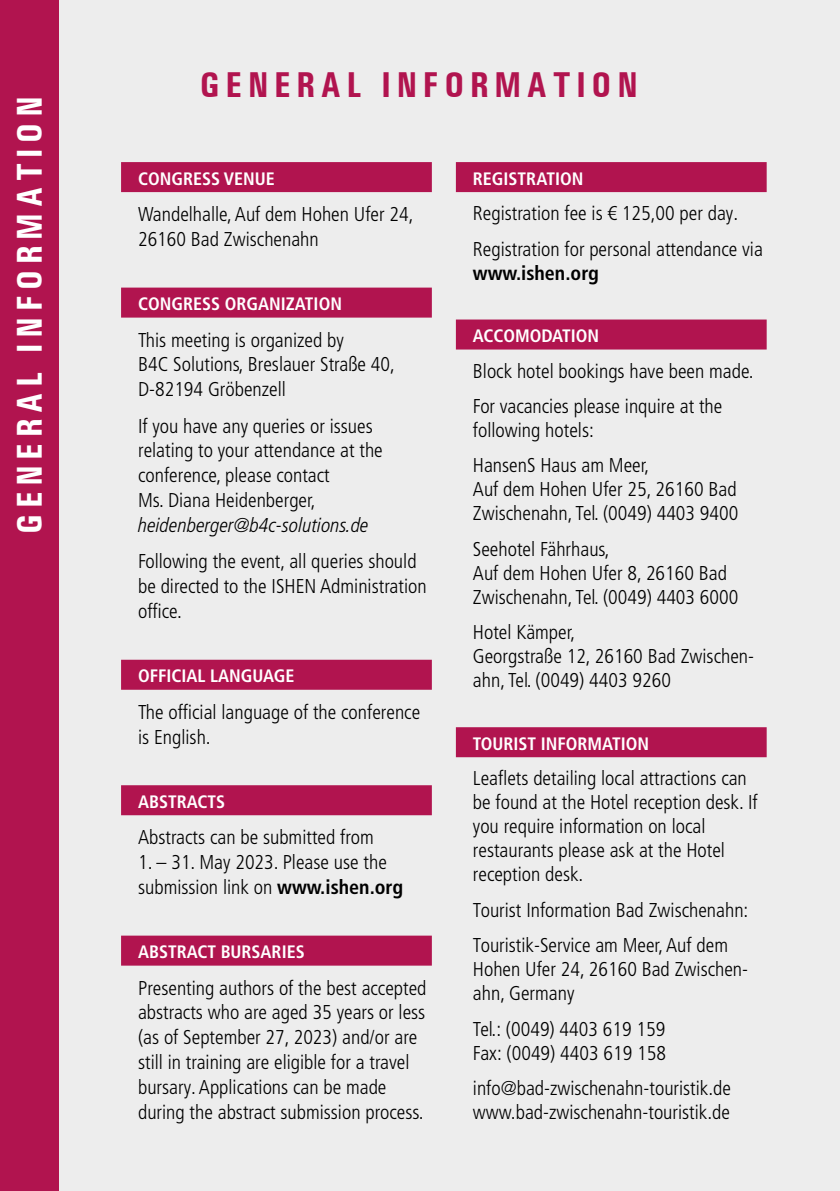
<style>
.page{position:relative;width:840px;height:1191px;background:#fff}
.page>*{position:absolute;margin:0;border:0;box-sizing:border-box;transform-origin:0 0}
.t1{font:700 condensed 36px "Univers";letter-spacing:.16em;color:#b1144f}
.t2{font:700 condensed 36px "Univers";letter-spacing:.16em;color:#fff}
.t3{font:300 condensed 20px/24.8px "Frutiger LT Pro";color:#000}
.t4{font:italic 300 condensed 20px "Frutiger LT Pro";color:#000}
.t5{font:700 condensed 20px "Frutiger LT Pro";color:#000}
.t6{font:700 condensed 18px "Frutiger LT Pro";color:#fff}
.s1{font-weight:700}
</style>
<div class="page">
<div style="left:0;top:0;width:839px;height:1191px;background:#ededed"></div>
<div style="left:0;top:0;width:58px;height:1191px;background:#b1144f"></div>
<div style="left:121px;top:162px;width:310px;height:30px;background:#b1144f"></div>
<div style="left:121px;top:287px;width:310px;height:30px;background:#b1144f"></div>
<div style="left:121px;top:660px;width:310px;height:30px;background:#b1144f"></div>
<div style="left:121px;top:785px;width:310px;height:30px;background:#b1144f"></div>
<div style="left:121px;top:935px;width:310px;height:30px;background:#b1144f"></div>
<div style="left:455px;top:162px;width:311px;height:30px;background:#b1144f"></div>
<div style="left:455px;top:319px;width:311px;height:30px;background:#b1144f"></div>
<div style="left:455px;top:727px;width:311px;height:30px;background:#b1144f"></div>
<h1 class="t2" style="left:8px;top:534px;width:439px;rotate:-90deg">GENERAL INFORMATION</h1>
<h1 class="t1" style="left:200px;top:63px;width:439px">GENERAL INFORMATION</h1>
<p class="t6" style="left:138px;top:168px;width:138px">CONGRESS VENUE</p>
<p class="t3" style="left:138px;top:202px;width:277px">Wandelhalle, Auf dem Hohen Ufer 24,<br>26160 Bad Zwischenahn</p>
<p class="t6" style="left:138px;top:293px;width:205px">CONGRESS ORGANIZATION</p>
<p class="t3" style="left:138px;top:327px;width:258px">This meeting is organized by<br>B4C Solutions, Breslauer Straße 40,<br>D-82194 Gröbenzell</p>
<p class="t3" style="left:138px;top:413px;width:246px">If you have any queries or issues relating to your attendance at the conference, please contact<br>Ms. Diana Heidenberger,</p>
<p class="t4" style="left:138px;top:513px;width:232px">heidenberger@b4c-solutions.de</p>
<p class="t3" style="left:138px;top:549px;width:290px">Following the event, all queries should be directed to the ISHEN Administration office.</p>
<p class="t6" style="left:138px;top:665px;width:158px">OFFICIAL LANGUAGE</p>
<p class="t3" style="left:138px;top:699px;width:283px">The official language of the conference is English.</p>
<p class="t6" style="left:138px;top:791px;width:88px">ABSTRACTS</p>
<p class="t3" style="left:138px;top:825px;width:237px">Abstracts can be submitted from</p>
<p class="t3" style="left:138px;top:850px;width:266px">1. – 31. May 2023. Please use the submission link on <span class="s1">www.ishen.org</span></p>
<p class="t6" style="left:138px;top:941px;width:168px">ABSTRACT BURSARIES</p>
<p class="t3" style="left:138px;top:975px;width:290px">Presenting authors of the best accepted abstracts who are aged 35 years or less (as of September 27, 2023) and/or are still in training are eligible for a travel bursary. Applications can be made during the abstract submission process.</p>
<p class="t6" style="left:472px;top:168px;width:112px">REGISTRATION</p>
<p class="t3" style="left:472px;top:196px;width:291px;line-height:35.4px">Registration fee is € 125,00 per day.<br>Registration for personal attendance via</p>
<p class="t5" style="left:472px;top:261px;width:127px">www.ishen.org</p>
<p class="t6" style="left:472px;top:325px;width:128px">ACCOMODATION</p>
<p class="t3" style="left:472px;top:353px;width:282px;line-height:35.4px">Block hotel bookings have been made.<br>For vacancies please inquire at the</p>
<p class="t3" style="left:472px;top:412px;width:178px;line-height:35.4px">following hotels:<br>HansenS Haus am Meer,</p>
<p class="t3" style="left:472px;top:478px;width:267px;line-height:24px">Auf dem Hohen Ufer 25, 26160 Bad<br>Zwischenahn, Tel. (0049) 4403 9400</p>
<p class="t3" style="left:472px;top:537px;width:267px;line-height:24px">Seehotel Fährhaus,<br>Auf dem Hohen Ufer 8, 26160 Bad<br>Zwischenahn, Tel. (0049) 4403 6000</p>
<p class="t3" style="left:472px;top:620px;width:282px;line-height:24px">Hotel Kämper,<br>Georgstraße 12, 26160 Bad Zwischen&shy;ahn, Tel. (0049) 4403 9260</p>
<p class="t6" style="left:472px;top:733px;width:178px">TOURIST INFORMATION</p>
<p class="t3" style="left:472px;top:766px;width:286px;line-height:24px">Leaflets detailing local attractions can be found at the Hotel reception desk. If you require information on local restaurants please ask at the Hotel reception desk.</p>
<p class="t3" style="left:472px;top:892px;width:277px;line-height:35.4px">Tourist Information Bad Zwischenahn:<br>Touristik-Service am Meer, Auf dem</p>
<p class="t3" style="left:472px;top:957px;width:276px;line-height:24px">Hohen Ufer 24, 26160 Bad Zwischen&shy;ahn, Germany</p>
<p class="t3" style="left:472px;top:1016px;width:194px;line-height:24px">Tel.: (0049) 4403 619 159<br>Fax: (0049) 4403 619 158</p>
<p class="t3" style="left:472px;top:1076px;width:259px;line-height:24px">info@bad-zwischenahn-touristik.de www.bad-zwischenahn-touristik.de</p>
</div>
